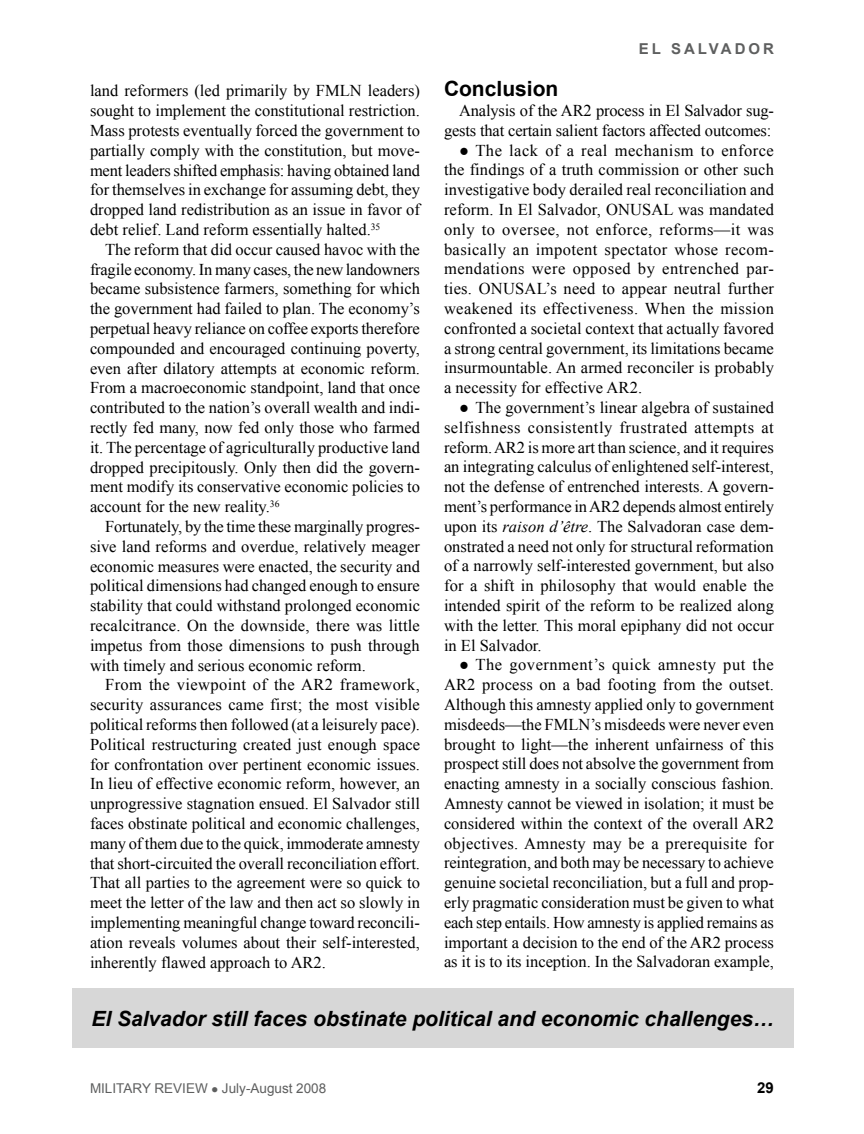
<style>
.page{position:relative;width:864px;height:1134px;background:#fff}
.page>*{position:absolute;margin:0;border:0;box-sizing:border-box;transform-origin:0 0}
.fob{font:italic 700 21px "Arial";color:#000}
.subhead{font:700 21px "Arial";color:#000}
.fob-2{font:16.5px/19.8px "Times New Roman";color:#000;text-align:justify}
.fob_Bullet{font:16.5px/19.8px "Times New Roman";color:#000;text-align:justify}
.t1{font:700 15px "Arial";letter-spacing:.2em;color:#5e5f5f}
.t2{font:700 15px "Arial";color:#000}
.t3{font:13.5px "Arial";color:#5e5f5f}
.s1{font-style:italic}
</style>
<div class="page">
<div style="left:72px;top:988px;width:722px;height:60px;background:#d7d7d7"></div>
<p class="t1" style="left:639px;top:39px;width:137px">EL SALVADOR</p>
<p class="subhead" style="left:444px;top:75px;width:116px">Conclusion</p>
<p class="fob-2" style="left:444px;top:100px;width:331px;text-align:right">Analysis of the AR2 process in El Salvador sug&shy;gests that certain salient factors affected outcomes:</p>
<p class="fob_Bullet" style="left:444px;top:140px;width:332px;text-indent:15px">● The lack of a real mechanism to enforce the findings of a truth commission or other such investigative body derailed real reconciliation and reform. In El Salvador, ONU SAL was mandated only to oversee, not enforce, reforms—it was basically an impotent spectator whose recom&shy;mendations were opposed by entrenched par&shy;ties. ONU SAL’s need to appear neutral further weakened its effectiveness. When the mission confronted a societal context that actually favored a strong central government, its limitations became insurmountable. An armed reconciler is probably a necessity for effective AR2.</p>
<p class="fob_Bullet" style="left:444px;top:397px;width:332px;text-indent:15px">● The government’s linear algebra of sustained selfishness consistently frustrated attempts at reform. AR2 is more art than science, and it requires an integrating calculus of enlightened self-interest, not the defense of entrenched interests. A govern&shy;ment’s performance in AR2 depends almost entirely upon its <span class="s1">raison d’être</span>. The Salvadoran case dem&shy;onstrated a need not only for structural reformation of a narrowly self-interested government, but also for a shift in philosophy that would enable the intended spirit of the reform to be realized along with the letter. This moral epiphany did not occur in El Salvador.</p>
<p class="fob_Bullet" style="left:444px;top:655px;width:332px;text-indent:15px">● The government’s quick amnesty put the AR2 process on a bad footing from the outset.<br>Although this amnesty applied only to government misdeeds—the FMLN ’s misdeeds were never even brought to light—the inherent unfairness of this prospect still does not absolve the government from enacting amnesty in a socially conscious fashion.<br>Amnesty cannot be viewed in isolation; it must be considered within the context of the overall AR2 objectives. Amnesty may be a prerequisite for reintegration, and both may be necessary to achieve genuine societal reconciliation, but a full and prop&shy;erly pragmatic consideration must be given to what each step entails. How amnesty is applied remains as important a decision to the end of the AR2 process as it is to its inception. In the Salvadoran example,</p>
<p class="fob" style="left:91px;top:1005px;width:684px">El Salvador still faces obstinate political and economic challenges…</p>
<p class="fob-2" style="left:90px;top:81px;width:332px">land reformers (led primarily by FMLN leaders) sought to implement the constitutional restriction.<br>Mass protests eventually forced the government to partially comply with the constitution, but move&shy;ment leaders shifted emphasis: having obtained land for themselves in exchange for assuming debt, they dropped land redistribution as an issue in favor of debt relief. Land reform essentially halted.<sup>35</sup></p>
<p class="fob-2" style="left:90px;top:239px;width:332px;text-indent:15px">The reform that did occur caused havoc with the fragile economy. In many cases, the new landowners became subsistence farmers, something for which the government had failed to plan. The economy’s perpetual heavy reliance on coffee exports therefore compounded and encouraged continuing poverty, even after dilatory attempts at economic reform.<br>From a macroeconomic standpoint, land that once contributed to the nation’s overall wealth and indi&shy;rectly fed many, now fed only those who farmed it. The percentage of agriculturally productive land dropped precipitously. Only then did the govern&shy;ment modify its conservative economic policies to account for the new reality.<sup>36</sup></p>
<p class="fob-2" style="left:90px;top:516px;width:332px;text-indent:15px">Fortunately, by the time these marginally progres&shy;sive land reforms and overdue, relatively meager economic measures were enacted, the security and political dimensions had changed enough to ensure stability that could withstand prolonged economic recalcitrance. On the downside, there was little impetus from those dimensions to push through with timely and serious economic reform.</p>
<p class="fob-2" style="left:90px;top:675px;width:332px;text-indent:15px">From the viewpoint of the AR2 framework, security assurances came first; the most visible political reforms then followed (at a leisurely pace).<br>Political restructuring created just enough space for confrontation over pertinent economic issues.<br>In lieu of effective economic reform, however, an unprogressive stagnation ensued. El Salvador still faces obstinate political and economic challenges, many of them due to the quick, immoderate amnesty that short-circuited the overall reconciliation effort.<br>That all parties to the agreement were so quick to meet the letter of the law and then act so slowly in implementing meaningful change toward reconcili&shy;ation reveals volumes about their self-interested, inherently flawed approach to AR2.</p>
<p class="t3" style="left:90px;top:1080px;width:238px">MILITARY REVIEW ● JULY-AUGUST 2008</p>
<p class="t2" style="left:757px;top:1078px;width:18px">29</p>
</div>
